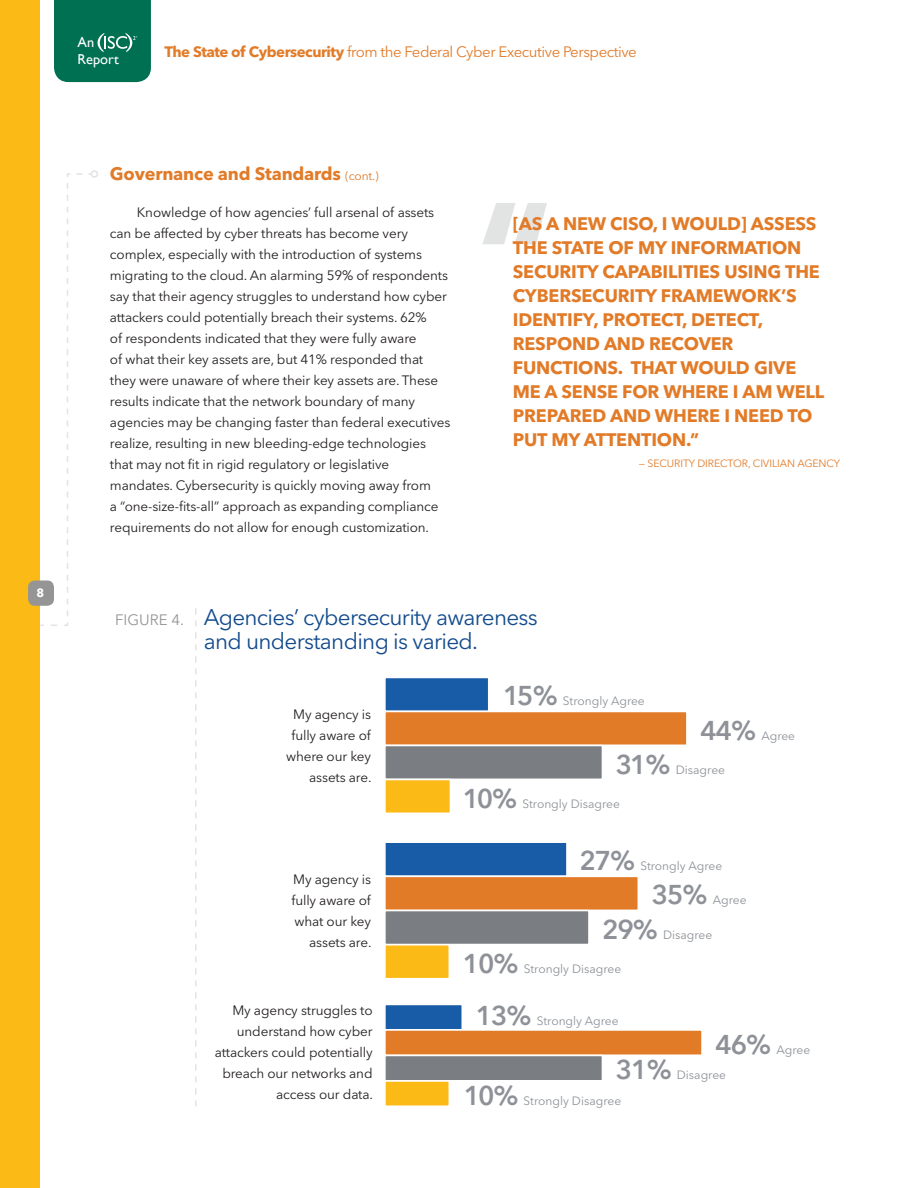
<style>
.page{position:relative;width:918px;height:1188px;background:#fff}
.page>*{position:absolute;margin:0;border:0;box-sizing:border-box;transform-origin:0 0}
.t1{font:700 152.4px "Avenir Next LT Pro";color:#e2e4e4}
.t2{font:600 27px "Avenir Next LT Pro";letter-spacing:-.04em;color:#8e9298}
.Figure_Headline{font:22.5px/24px "Avenir Next LT Pro";letter-spacing:-.03em;color:#134b8d}
.QUOTE{font:700 18px/24px "Avenir Next LT Pro";letter-spacing:-.01em;color:#e27b28}
.SUBHEAD_2{font:700 18px "Avenir Next LT Pro";letter-spacing:-.01em;color:#e27b28}
.t3{font:15px "Avenir Next LT Pro";letter-spacing:-.03em;color:#e27b28}
.t4{font:15px "Avenir Next LT Pro";color:#959595}
.t5{font:14.4px/17.2px "Gill Sans";color:#fff}
.BODY_INDENT{font:13.5px/21px "Avenir Next LT Pro";letter-spacing:-.01em;color:#231f20}
.BULLET_TEXT{font:13.5px/21px "Avenir Next LT Pro";letter-spacing:-.01em;color:#231f20;text-align:right}
.t6{font:12px "Avenir Next LT Pro";color:#8e9298}
.t7{font:700 12px "Avenir Next LT Pro";color:#fff}
.QUOTE_NAME{font:10.5px "Avenir Next LT Pro";letter-spacing:-.01em;color:#e27b28}
.s1{font-weight:700}
.s2{font-weight:400;font-size:12px}
</style>
<div class="page">
<div style="left:0;top:0;width:40px;height:1188px;background:#fcba17"></div>
<div style="left:28px;top:580px;width:26px;height:26px;background:#959595;border-radius:7px"></div>
<div style="left:54px;top:0;width:97px;height:82px;background:#007053"></div>
<svg style="left:39px;top:173px;width:52px;height:453px"></svg>
<div style="left:91px;top:170px;width:7px;height:8px;border:2px solid #e2e4e4;border-radius:50%"></div>
<svg style="left:195px;top:608px;width:2px;height:498px"></svg>
<div style="left:384px;top:677px;width:105px;height:35px;background:#185ca8;border:2px solid #fff"></div>
<div style="left:384px;top:841px;width:184px;height:36px;background:#185ca8;border:2px solid #fff"></div>
<div style="left:384px;top:1004px;width:79px;height:26px;background:#185ca8;border:2px solid #fff"></div>
<div style="left:384px;top:711px;width:304px;height:35px;background:#e27b28;border:2px solid #fff"></div>
<div style="left:384px;top:876px;width:255px;height:35px;background:#e27b28;border:2px solid #fff"></div>
<div style="left:384px;top:1029px;width:319px;height:27px;background:#e27b28;border:2px solid #fff"></div>
<div style="left:384px;top:745px;width:219px;height:35px;background:#7a7e83;border:2px solid #fff"></div>
<div style="left:384px;top:910px;width:206px;height:35px;background:#7a7e83;border:2px solid #fff"></div>
<div style="left:384px;top:1055px;width:219px;height:26px;background:#7a7e83;border:2px solid #fff"></div>
<div style="left:384px;top:779px;width:67px;height:35px;background:#fcba17;border:2px solid #fff"></div>
<div style="left:384px;top:944px;width:66px;height:35px;background:#fcba17;border:2px solid #fff"></div>
<div style="left:384px;top:1080px;width:66px;height:27px;background:#fcba17;border:2px solid #fff"></div>
<p class="t5" style="left:78px;top:33px;width:43px">An<br>Report</p>
<p class="t3" style="left:164px;top:43px;width:474px"><span class="s1">The State of Cybersecurity</span> from the Federal Cyber Executive Perspective</p>
<p class="t7" style="left:37px;top:586px;width:9px">8</p>
<p class="SUBHEAD_2" style="left:110px;top:163px;width:270px">Governance and Standards <span class="s2">(cont.)</span></p>
<p class="BODY_INDENT" style="left:110px;top:202px;width:342px;text-indent:27px">Knowledge of how agencies’ full arsenal of assets can be affected by cyber threats has become very complex, especially with the introduction of systems migrating to the cloud. An alarming 59% of respondents say that their agency struggles to understand how cyber attackers could potentially breach their systems. 62%<br>of respondents indicated that they were fully aware<br>of what their key assets are, but 41% responded that they were unaware of where their key assets are. These results indicate that the network boundary of many agencies may be changing faster than federal executives realize, resulting in new bleeding-edge technologies that may not fit in rigid regulatory or legislative mandates. Cybersecurity is quickly moving away from<br>a “one-size-fits-all” approach as expanding compliance requirements do not allow for enough customization.</p>
<p class="t1" style="left:476px;top:164px;width:79px">“</p>
<p class="QUOTE" style="left:513px;top:212px;width:313px">[AS A NEW CISO, I WOULD] ASSESS<br>THE STATE OF MY INFORMATION<br>SECURITY CAPABILITIES USING THE<br>CYBERSECURITY FRAMEWORK’S<br>IDENTIFY, PROTECT, DETECT,<br>RESPOND AND RECOVER<br>FUNCTIONS. THAT WOULD GIVE<br>ME A SENSE FOR WHERE I AM WELL<br>PREPARED AND WHERE I NEED TO<br>PUT MY ATTENTION.”</p>
<p class="QUOTE_NAME" style="left:639px;top:457px;width:203px">— SECURITY DIRECTOR, CIVILIAN AGENCY</p>
<p class="t4" style="left:115px;top:611px;width:70px">FIGURE 4.</p>
<p class="Figure_Headline" style="left:204px;top:606px;width:336px">Agencies’ cybersecurity awareness and understanding is varied.</p>
<p class="BULLET_TEXT" style="left:286px;top:704px;width:87px">My agency is fully aware of where our key assets are.</p>
<p class="BULLET_TEXT" style="left:292px;top:869px;width:82px">My agency is fully aware of what our key assets are.</p>
<p class="BULLET_TEXT" style="left:215px;top:999px;width:160px">My agency struggles to understand how cyber attackers could potentially breach our networks and access our data.</p>
<p class="t2" style="left:503px;top:680px;width:56px">15%</p>
<p class="t6" style="left:563px;top:694px;width:83px">Strongly Agree</p>
<p class="t2" style="left:700px;top:714px;width:57px">44%</p>
<p class="t6" style="left:761px;top:728px;width:35px">Agree</p>
<p class="t2" style="left:616px;top:748px;width:56px">31%</p>
<p class="t6" style="left:676px;top:762px;width:51px">Disagree</p>
<p class="t2" style="left:463px;top:782px;width:56px">10%</p>
<p class="t6" style="left:522px;top:796px;width:99px">Strongly Disagree</p>
<p class="t2" style="left:579px;top:844px;width:57px">27%</p>
<p class="t6" style="left:640px;top:859px;width:83px">Strongly Agree</p>
<p class="t2" style="left:652px;top:879px;width:57px">35%</p>
<p class="t6" style="left:713px;top:893px;width:35px">Agree</p>
<p class="t2" style="left:602px;top:913px;width:57px">29%</p>
<p class="t6" style="left:663px;top:927px;width:51px">Disagree</p>
<p class="t2" style="left:463px;top:947px;width:57px">10%</p>
<p class="t6" style="left:524px;top:961px;width:99px">Strongly Disagree</p>
<p class="t2" style="left:476px;top:999px;width:57px">13%</p>
<p class="t6" style="left:537px;top:1013px;width:83px">Strongly Agree</p>
<p class="t2" style="left:716px;top:1029px;width:57px">46%</p>
<p class="t6" style="left:777px;top:1043px;width:35px">Agree</p>
<p class="t2" style="left:616px;top:1053px;width:57px">31%</p>
<p class="t6" style="left:677px;top:1068px;width:51px">Disagree</p>
<p class="t2" style="left:464px;top:1079px;width:56px">10%</p>
<p class="t6" style="left:524px;top:1093px;width:99px">Strongly Disagree</p>
</div>
